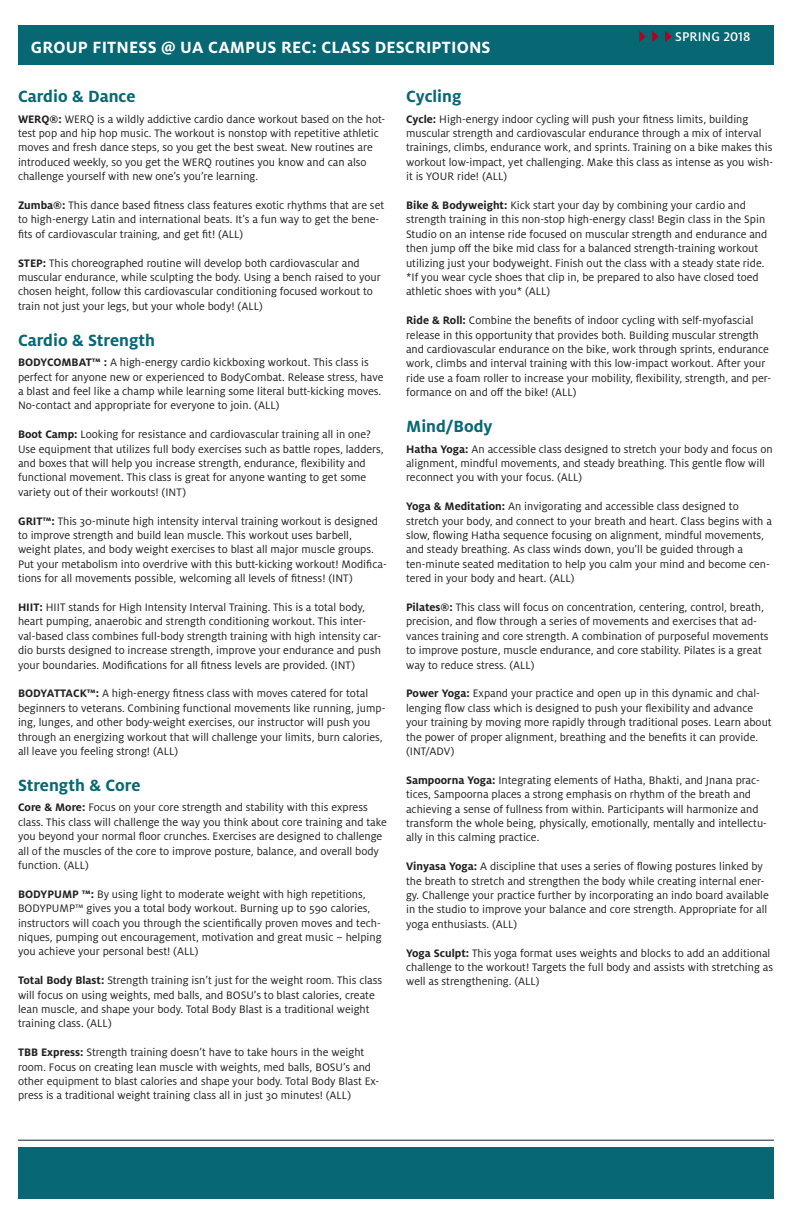
<style>
.page{position:relative;width:792px;height:1224px;background:#fff}
.page>*{position:absolute;margin:0;border:0;box-sizing:border-box;transform-origin:0 0}
.t1{font:700 18px "Milo OT";color:#076873}
.t2{font:700 18px "Milo OT";letter-spacing:.01em;color:#fff}
.t3{font:500 13.9px "Milo OT";letter-spacing:.01em;color:#fff}
.t4{font:12px/14.4px "Milo OT";color:#231f20}
.s1{font-weight:700}
</style>
<div class="page">
<div style="left:18px;top:1148px;width:756px;height:51px;background:#076873"></div>
<div style="left:18px;top:25px;width:756px;height:40px;background:#076873"></div>
<svg style="left:652px;top:31px;width:7px;height:11px"></svg>
<svg style="left:665px;top:31px;width:6px;height:11px"></svg>
<svg style="left:639px;top:31px;width:7px;height:11px"></svg>
<hr style="left:18px;top:1140px;width:756px;height:1px;background:#0c234b">
<p class="t2" style="left:31px;top:37px;width:461px">GROUP FITNESS @ UA CAMPUS REC: CLASS DESCRIPTIONS</p>
<p class="t3" style="left:675px;top:29px;width:77px">SPRING 2018</p>
<p class="t1" style="left:18px;top:86px;width:119px">Cardio &amp; Dance</p>
<p class="t4" style="left:18px;top:112px;width:369px"><span class="s1">WERQ®:</span> WERQ is a wildly addictive cardio dance workout based on the hot&shy;test pop and hip hop music. The workout is nonstop with repetitive athletic moves and fresh dance steps, so you get the best sweat. New routines are introduced weekly, so you get the WERQ routines you know and can also challenge yourself with new one’s you’re learning.</p>
<p class="t4" style="left:18px;top:198px;width:368px"><span class="s1">Zumba®:</span> This dance based fitness class features exotic rhythms that are set to high-energy Latin and international beats. It’s a fun way to get the bene&shy;fits of cardiovascular training, and get fit! (ALL)</p>
<p class="t4" style="left:18px;top:256px;width:364px"><span class="s1">STEP:</span> This choreographed routine will develop both cardiovascular and muscular endurance, while sculpting the body. Using a bench raised to your chosen height, follow this cardiovascular conditioning focused workout to train not just your legs, but your whole body! (ALL)</p>
<p class="t1" style="left:18px;top:330px;width:139px">Cardio &amp; Strength</p>
<p class="t4" style="left:18px;top:355px;width:367px"><span class="s1">BODYCOMBAT™ :</span> A high-energy cardio kickboxing workout. This class is perfect for anyone new or experienced to BodyCombat. Release stress, have a blast and feel like a champ while learning some literal butt-kicking moves.<br>No-contact and appropriate for everyone to join. (ALL)</p>
<p class="t4" style="left:18px;top:427px;width:367px"><span class="s1">Boot Camp:</span> Looking for resistance and cardiovascular training all in one?<br>Use equipment that utilizes full body exercises such as battle ropes, ladders, and boxes that will help you increase strength, endurance, flexibility and functional movement. This class is great for anyone wanting to get some variety out of their workouts! (INT)</p>
<p class="t4" style="left:18px;top:514px;width:370px"><span class="s1">GRIT™:</span> This 30-minute high intensity interval training workout is designed to improve strength and build lean muscle. This workout uses barbell, weight plates, and body weight exercises to blast all major muscle groups.<br>Put your metabolism into overdrive with this butt-kicking workout! Modifica&shy;tions for all movements possible, welcoming all levels of fitness! (INT)</p>
<p class="t4" style="left:18px;top:600px;width:365px"><span class="s1">HIIT:</span> HIIT stands for High Intensity Interval Training. This is a total body, heart pumping, anaerobic and strength conditioning workout. This inter&shy;val-based class combines full-body strength training with high intensity car&shy;dio bursts designed to increase strength, improve your endurance and push your boundaries. Modifications for all fitness levels are provided. (INT)</p>
<p class="t4" style="left:18px;top:686px;width:369px"><span class="s1">BODYATTACK™:</span> A high-energy fitness class with moves catered for total beginners to veterans. Combining functional movements like running, jump&shy;ing, lunges, and other body-weight exercises, our instructor will push you through an energizing workout that will challenge your limits, burn calories, all leave you feeling strong! (ALL)</p>
<p class="t1" style="left:18px;top:775px;width:124px">Strength &amp; Core</p>
<p class="t4" style="left:18px;top:800px;width:371px"><span class="s1">Core &amp; More:</span> Focus on your core strength and stability with this express class. This class will challenge the way you think about core training and take you beyond your normal floor crunches. Exercises are designed to challenge all of the muscles of the core to improve posture, balance, and overall body function. (ALL)</p>
<p class="t4" style="left:18px;top:887px;width:365px"><span class="s1">BODYPUMP ™:</span> By using light to moderate weight with high repetitions, BODYPUMP™ gives you a total body workout. Burning up to 590 calories, instructors will coach you through the scientifically proven moves and tech&shy;niques, pumping out encouragement, motivation and great music – helping you achieve your personal best! (ALL)</p>
<p class="t4" style="left:18px;top:973px;width:366px"><span class="s1">Total Body Blast:</span> Strength training isn’t just for the weight room. This class will focus on using weights, med balls, and BOSU’s to blast calories, create lean muscle, and shape your body. Total Body Blast is a traditional weight training class. (ALL)</p>
<p class="t4" style="left:18px;top:1045px;width:363px"><span class="s1">TBB Express:</span> Strength training doesn’t have to take hours in the weight room. Focus on creating lean muscle with weights, med balls, BOSU’s and other equipment to blast calories and shape your body. Total Body Blast Ex&shy;press is a traditional weight training class all in just 30 minutes! (ALL)</p>
<p class="t1" style="left:406px;top:86px;width:57px">Cycling</p>
<p class="t4" style="left:406px;top:112px;width:369px"><span class="s1">Cycle:</span> High-energy indoor cycling will push your fitness limits, building muscular strength and cardiovascular endurance through a mix of interval trainings, climbs, endurance work, and sprints. Training on a bike makes this workout low-impact, yet challenging. Make this class as intense as you wish&shy;it is YOUR ride! (ALL)</p>
<p class="t4" style="left:406px;top:198px;width:363px"><span class="s1">Bike &amp; Bodyweight:</span> Kick start your day by combining your cardio and strength training in this non-stop high-energy class! Begin class in the Spin Studio on an intense ride focused on muscular strength and endurance and then jump off the bike mid class for a balanced strength-training workout utilizing just your bodyweight. Finish out the class with a steady state ride. *If you wear cycle shoes that clip in, be prepared to also have closed toed athletic shoes with you* (ALL)</p>
<p class="t4" style="left:406px;top:313px;width:367px"><span class="s1">Ride &amp; Roll:</span> Combine the benefits of indoor cycling with self-myofascial release in this opportunity that provides both. Building muscular strength and cardiovascular endurance on the bike, work through sprints, endurance work, climbs and interval training with this low-impact workout. After your ride use a foam roller to increase your mobility, flexibility, strength, and per&shy;formance on and off the bike! (ALL)</p>
<p class="t1" style="left:406px;top:416px;width:88px">Mind/Body</p>
<p class="t4" style="left:406px;top:442px;width:368px"><span class="s1">Hatha Yoga:</span> An accessible class designed to stretch your body and focus on alignment, mindful movements, and steady breathing. This gentle flow will reconnect you with your focus. (ALL)</p>
<p class="t4" style="left:406px;top:499px;width:367px"><span class="s1">Yoga &amp; Meditation:</span> An invigorating and accessible class designed to stretch your body, and connect to your breath and heart. Class begins with a slow, flowing Hatha sequence focusing on alignment, mindful movements, and steady breathing. As class winds down, you’ll be guided through a ten-minute seated meditation to help you calm your mind and become cen&shy;tered in your body and heart. (ALL)</p>
<p class="t4" style="left:406px;top:600px;width:364px"><span class="s1">Pilates®:</span> This class will focus on concentration, centering, control, breath, precision, and flow through a series of movements and exercises that ad&shy;vances training and core strength. A combination of purposeful movements to improve posture, muscle endurance, and core stability. Pilates is a great way to reduce stress. (ALL)</p>
<p class="t4" style="left:406px;top:686px;width:367px"><span class="s1">Power Yoga:</span> Expand your practice and open up in this dynamic and chal&shy;lenging flow class which is designed to push your flexibility and advance your training by moving more rapidly through traditional poses. Learn about the power of proper alignment, breathing and the benefits it can provide. (INT/ADV)</p>
<p class="t4" style="left:406px;top:773px;width:362px"><span class="s1">Sampoorna Yoga:</span> Integrating elements of Hatha, Bhakti, and Jnana prac&shy;tices, Sampoorna places a strong emphasis on rhythm of the breath and achieving a sense of fullness from within. Participants will harmonize and transform the whole being, physically, emotionally, mentally and intellectu&shy;ally in this calming practice.</p>
<p class="t4" style="left:406px;top:859px;width:364px"><span class="s1">Vinyasa Yoga:</span> A discipline that uses a series of flowing postures linked by the breath to stretch and strengthen the body while creating internal ener&shy;gy. Challenge your practice further by incorporating an indo board available in the studio to improve your balance and core strength. Appropriate for all yoga enthusiasts. (ALL)</p>
<p class="t4" style="left:406px;top:946px;width:369px"><span class="s1">Yoga Sculpt:</span> This yoga format uses weights and blocks to add an additional challenge to the workout! Targets the full body and assists with stretching as well as strengthening. (ALL)</p>
</div>
